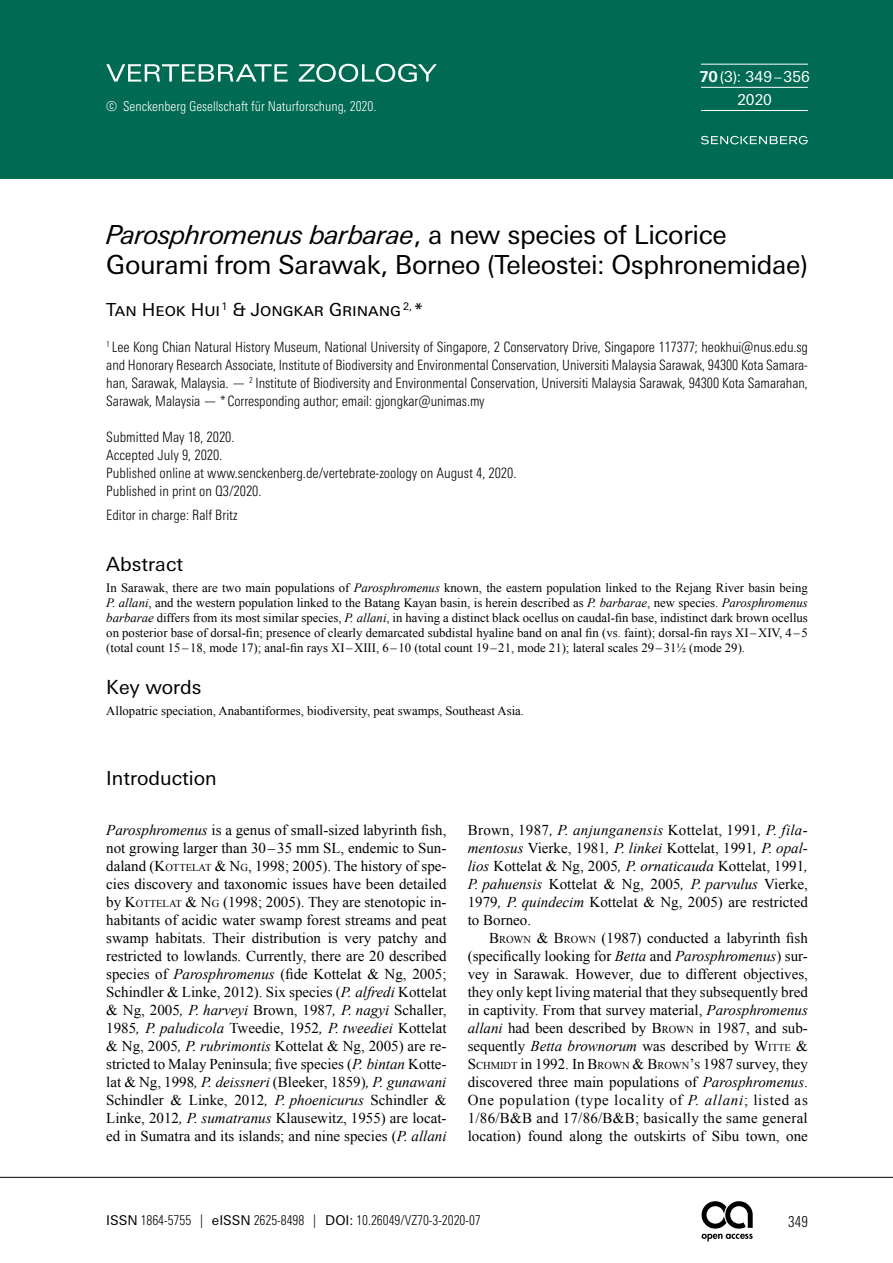
<style>
.page{position:relative;width:893px;height:1263px;background:#fff}
.page>*{position:absolute;margin:0;border:0;box-sizing:border-box;transform-origin:0 0}
.t1{font:26.25px/30px "Univers Next W1 G";letter-spacing:-.015em;color:#000}
.t2{font:19.5px "Univers Next W1 G";color:#000}
.t3{font:18px "Univers Next W1 G";letter-spacing:-.005em;color:#000}
.t4{font:15px/18px "Times New Roman";color:#000;text-align:justify}
.t5{font:15px/18px "Times New Roman PSMT2";color:#000;text-align:justify}
.t6{font:15px/22.8px "Univers Next W1 G Regular 3";letter-spacing:.005em;color:#fff;text-align:center}
.t7{font:300 condensed 15px "Univers Next Pro";color:#000}
.t8{font:300 condensed 14.25px/18px "Univers Next Pro";color:#000;text-align:justify}
.t9{font:300 condensed 13.5px "Univers Next Pro";color:#000}
.t10{font:13.5px "Univers Next Pro Light Cond 3";color:#fff}
.t11{font:12.75px/15px "Times New Roman";color:#000;text-align:justify}
.t12{font:12.75px/15px "Times New Roman PSMT2";color:#000}
.s1{font-family:"Univers Next W1 G";font-weight:700}
.s2{font-style:italic}
.s3{font-family:"Times New Roman";font-style:italic}
.s4{font-family:"Times New Roman PSMT2"}
.s5{font-style:inherit}
.s6{font-size:10.5px}
.s7{font-family:"Times New Roman"}
.s8{font-family:"Times New Roman";font-size:10.5px}
.s9{font-family:"Univers Next W1 G Regular 2";font-weight:400;font-stretch:normal}
.s10{font-family:"Univers Next Pro Light Cond 2";font-weight:400;font-stretch:normal}
.s11{font-family:"Univers Next W1 G";font-weight:400;font-stretch:normal}
</style>
<div class="page">
<hr style="left:0;top:1177px;width:893px;height:1px;background:#000">
<svg style="left:702px;top:1234px;width:51px;height:7px"></svg>
<svg style="left:702px;top:1201px;width:51px;height:27px"></svg>
<div style="left:0;top:0;width:893px;height:178px;background:#006b52"></div>
<hr style="left:701px;top:64px;width:107px;height:1px;background:#fff">
<hr style="left:701px;top:110px;width:107px;height:1px;background:#fff">
<hr style="left:701px;top:87px;width:107px;height:1px;background:#fff">
<svg style="left:701px;top:136px;width:107px;height:9px"></svg>
<svg style="left:106px;top:64px;width:331px;height:18px"></svg>
<p class="t10" style="left:106px;top:98px;width:271px">© Senckenberg Gesellschaft für Naturforschung, 2020.</p>
<p class="t6" style="left:699px;top:65px;width:112px"><span class="s1">70</span>(3): 349–356<br>2020</p>
<h1 class="t1" style="left:106px;top:220px;width:703px"><span class="s2">Parosphromenus barbarae</span>, a new species of Licorice<br>Gourami from Sarawak, Borneo (Teleostei: Osphronemidae)</h1>
<p class="t3" style="left:106px;top:299px;width:319px">Tan Heok Hui<sup>1</sup> &amp; Jongkar Grinang <sup>2,</sup>*</p>
<p class="t8" style="left:106px;top:338px;width:703px"><sup>1</sup> Lee Kong Chian Natural History Museum, National University of Singapore, 2 Conservatory Drive, Singapore 117377; heokhui@nus.edu.sg and Honorary Research Associate, Institute of Biodiversity and Environmental Conservation, Universiti Malaysia Sarawak, 94300 Kota Samara&shy;han, Sarawak, Malaysia. — <sup>2</sup> Institute of Biodiversity and Environmental Conservation, Universiti Malaysia Sarawak, 94300 Kota Samarahan, Sarawak, Malaysia — *Corresponding author; email: gjongkar@unimas.my</p>
<p class="t8" style="left:106px;top:428px;width:412px;text-align:left">Submitted May 18, 2020.<br>Accepted July 9, 2020.<br>Published online at www.senckenberg.de/vertebrate-zoology on August 4, 2020.<br>Published in print on Q3/2020.</p>
<p class="t8" style="left:106px;top:506px;width:133px">Editor in charge: Ralf Britz</p>
<h2 class="t2" style="left:106px;top:553px;width:78px">Abstract</h2>
<p class="t12" style="left:106px;top:580px;width:703px">In Sarawak, there are two main populations of <span class="s3">Parosphromenus</span> known, the eastern population linked to the Rejang River basin being<br><span class="s3">P. allani</span>, and the western population linked to the Batang Kayan basin, is herein described as <span class="s3">P. barbarae</span>, new species. <span class="s3">Parosphromenus</span></p>
<p class="t11" style="left:106px;top:610px;width:703px"><span class="s2">barbarae</span> <span class="s4">differs from its most similar species,</span> <span class="s2">P. allani</span>, in having a distinct black ocellus on caudal-fin base, indistinct dark brown ocellus on posterior base of dorsal-fin; presence of clearly demarcated subdistal hyaline band on anal fin (vs. faint); dorsal-fin rays XI–XIV, 4 – 5 (total count 15–18, mode 17); anal-fin rays XI–XIII, 6–10 (total count 19–21, mode 21); lateral scales 29–31½ (mode 29)<span class="s4">.</span></p>
<h2 class="t2" style="left:106px;top:676px;width:97px">Key words</h2>
<p class="t12" style="left:106px;top:703px;width:419px">Allopatric speciation, Anabantiformes, biodiversity, peat swamps, Southeast Asia.</p>
<h2 class="t2" style="left:106px;top:767px;width:112px">Introduction</h2>
<p class="t4" style="left:106px;top:821px;width:342px"><span class="s2">Parosphromenus</span> is a genus of small-sized labyrinth fish, not growing larger than 30 –35 mm SL, endemic to Sun&shy;daland (<span class="s5">K</span><span class="s6">OTTELAT</span> <span class="s5">&amp; N</span><span class="s6">G</span>, 1998; 2005). The history of spe<span class="s4">-</span></p>
<p class="t5" style="left:106px;top:875px;width:342px">cies discovery and taxonomic issues have been detailed</p>
<p class="t4" style="left:106px;top:893px;width:342px"><span class="s4">by</span> <span class="s5">K</span><span class="s6">OTTELAT</span> <span class="s5">&amp; N</span><span class="s6">G</span> (1998; 2005). They are stenotopic in<span class="s4">-</span></p>
<p class="t5" style="left:106px;top:911px;width:342px">habitants of acidic water swamp forest streams and peat</p>
<p class="t4" style="left:106px;top:929px;width:342px">swamp habitats. Their distribution is very patchy and restricted to lowlands. Currently, there are 20 described <span class="s4">species of</span> <span class="s2">Parosphromenus</span> (fide Kottelat &amp; Ng, 2005; Schindler &amp; Linke, 2012). Six species (<span class="s2">P. alfredi</span> <span class="s4">Kottelat </span>&amp; Ng, 2005<span class="s2">, P. harveyi</span> Brown, 1987<span class="s2">, P. nagyi</span> <span class="s4">Schaller, </span>1985<span class="s2">, P. paludicola</span> Tweedie, 1952<span class="s2">, P. tweediei</span> <span class="s4">Kottelat </span>&amp; Ng, 2005<span class="s2">, P. rubrimontis</span> Kottelat &amp; Ng, 2005) are re&shy;stricted to Malay Peninsula; five species (<span class="s2">P. bintan</span> <span class="s4">Kotte&shy;</span>lat &amp; Ng, 1998<span class="s2">, P. deissneri</span> (Bleeker, 1859)<span class="s2">, P. gunawani </span>Schindler &amp; Linke, 2012<span class="s2">, P. phoenicurus</span> Schindler &amp; Linke, 2012<span class="s2">, P. sumatranus</span> Klausewitz, 1955) are locat&shy;ed in Sumatra and its islands; and nine species (<span class="s2">P. allani</span></p>
<p class="t4" style="left:468px;top:821px;width:342px">Brown, 1987<span class="s2">, P. anjunganensis</span> Kottelat, 1991<span class="s2">, P. fila&shy;mentosus</span> Vierke, 1981<span class="s2">, P. linkei</span> Kottelat, 1991<span class="s2">, P. opal&shy;lios</span> Kottelat &amp; Ng, 2005<span class="s2">, P. ornaticauda</span> Kottelat, 1991<span class="s2">, P. pahuensis</span> Kottelat &amp; Ng, 2005<span class="s2">, P. parvulus</span> Vierke, 1979<span class="s2">, P. quindecim</span> Kottelat &amp; Ng, 2005) are restricted</p>
<p class="t5" style="left:468px;top:911px;width:65px">to Borneo.</p>
<p class="t4" style="left:468px;top:929px;width:342px;text-align:right"><span class="s5">B</span><span class="s6">ROWN</span> <span class="s5">&amp; B</span><span class="s6">ROWN</span> (1987) conducted a labyrinth fish (specifically looking for <span class="s2">Betta</span> <span class="s4">and</span> <span class="s2">Parosphromenus</span>) sur<span class="s4">-</span></p>
<p class="t5" style="left:468px;top:965px;width:342px">vey in Sarawak. However, due to different objectives, they only kept living material that they subsequently bred in captivity. From that survey material, <span class="s3">Parosphromenus allani</span> had been described by <span class="s7">B</span><span class="s8">ROWN</span> <span class="s7">in 1987, and sub&shy;</span>sequently <span class="s3">Betta brownorum</span> was described by <span class="s7">W</span><span class="s8">ITTE</span> <span class="s7">&amp;</span></p>
<p class="t4" style="left:468px;top:1055px;width:342px"><span class="s5">S</span><span class="s6">CHMIDT</span> in 1992. In <span class="s5">B</span><span class="s6">ROWN</span> <span class="s5">&amp; B</span><span class="s6">ROWN</span><span class="s5">’</span><span class="s6">S</span> 1987 survey, they</p>
<p class="t5" style="left:468px;top:1073px;width:342px">discovered three main populations of <span class="s3">Parosphromenus</span>.</p>
<p class="t4" style="left:468px;top:1091px;width:342px">One population (type locality of <span class="s2">P. allani</span>; listed as 1/86/B&amp;B and 17/86/B&amp;B; basically the same general location) found along the outskirts of Sibu town, one</p>
<p class="t9" style="left:106px;top:1212px;width:376px"><span class="s9">ISSN</span> <span class="s10">1864-5755 |</span> <span class="s9">eISSN</span> <span class="s10">2625-8498 |</span> <span class="s11">DOI:</span> 10.26049/VZ70-3-2020-07</p>
<p class="t7" style="left:788px;top:1213px;width:21px">349</p>
</div>
